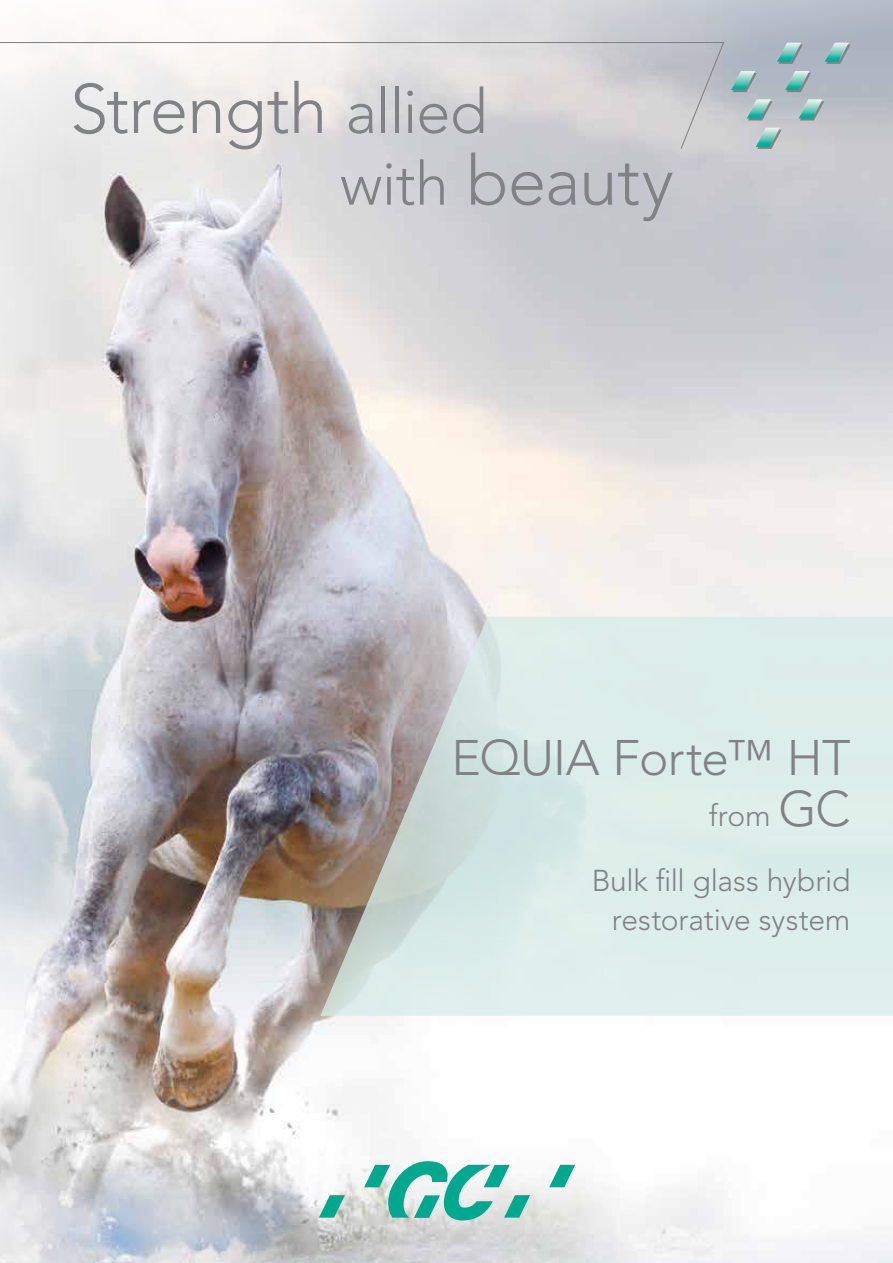
<style>
.page{position:relative;width:893px;height:1263px;background:#fff}
.page>*{position:absolute;margin:0;border:0;box-sizing:border-box;transform-origin:0 0}
.t1{font:300 69px/71.7px "Avenir LT Std";letter-spacing:-.01em;color:#808285}
.t2{font:300 49.5px "Avenir LT Std";letter-spacing:-.01em;color:#808285}
.t3{font:300 30px/64.5px "Avenir LT Std";letter-spacing:-.005em;color:#808285;text-align:right}
.s1{font-size:61.5px}
.s2{font-size:60px}
.s3{font-size:49.5px}
</style>
<div class="page">
<img style="left:0;top:241px;width:893px;height:1022px">
<svg style="left:0;top:0;width:893px;height:241px;background:#d1d2d6"></svg>
<svg style="left:320px;top:617px;width:573px;height:399px;background:#d1dedb"></svg>
<svg style="left:549px;top:1165px;width:26px;height:22px"></svg>
<svg style="left:364px;top:1161px;width:166px;height:59px"></svg>
<svg style="left:319px;top:1195px;width:26px;height:22px"></svg>
<svg style="left:778px;top:45px;width:25px;height:19px"></svg>
<svg style="left:732px;top:73px;width:25px;height:19px"></svg>
<svg style="left:748px;top:101px;width:24px;height:19px"></svg>
<svg style="left:826px;top:45px;width:24px;height:19px"></svg>
<svg style="left:786px;top:73px;width:25px;height:19px"></svg>
<svg style="left:800px;top:101px;width:24px;height:19px"></svg>
<svg style="left:757px;top:130px;width:25px;height:19px"></svg>
<img style="left:777px;top:43px;width:24px;height:19px">
<img style="left:731px;top:71px;width:24px;height:19px">
<img style="left:746px;top:99px;width:25px;height:19px">
<img style="left:825px;top:43px;width:24px;height:19px">
<img style="left:785px;top:71px;width:24px;height:19px">
<img style="left:798px;top:99px;width:24px;height:19px">
<img style="left:756px;top:128px;width:24px;height:19px">
<svg style="left:0;top:41px;width:725px;height:109px"></svg>
<h1 class="t1" style="left:340px;top:74px;width:335px;text-indent:-270px">Strength <span class="s1">allied<br></span><span class="s2">with</span> beauty</h1>
<h2 class="t2" style="left:451px;top:729px;width:401px">EQUIA Forte™ HT</h2>
<p class="t3" style="left:592px;top:784px;width:260px">from <span class="s3">GC<br></span>Bulk fill glass hybrid</p>
<p class="t3" style="left:612px;top:887px;width:240px">restorative system</p>
</div>
